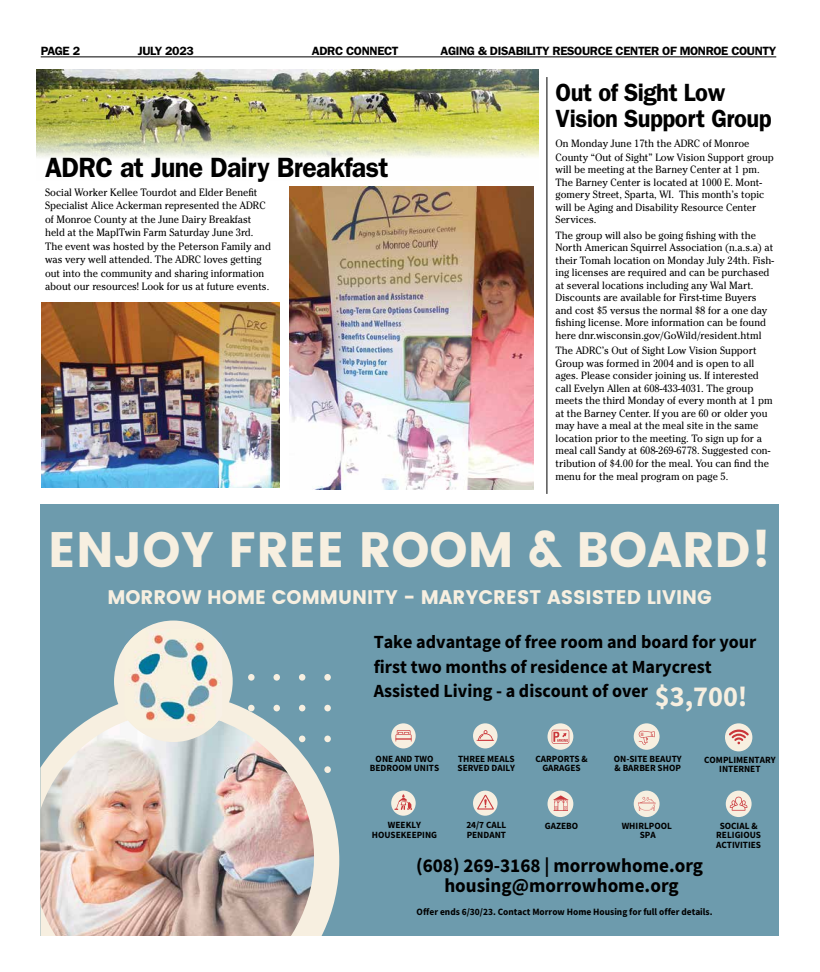
<style>
.page{position:relative;width:820px;height:972px;background:#fff}
.page>*{position:absolute;margin:0;border:0;box-sizing:border-box;transform-origin:0 0}
.t1{font:49.7px "Poppins";color:#f7efe0}
.t2{font:700 29px "Source Sans Pro";color:#f7efe0}
.t3{font:600 28px "ITC Franklin Gothic Std";letter-spacing:-.02em;color:#000;scale:.95 1}
.t4{font:600 25px/26px "ITC Franklin Gothic Std";letter-spacing:-.02em;color:#000;scale:.95 1}
.t5{font:19.7px "Poppins";color:#f7efe0}
.t6{font:700 19.6px/19.9px "Source Sans Pro";color:#000;text-align:center}
.t7{font:700 18.6px/24.6px "Source Sans Pro";color:#000}
.t8{font:600 12px "ITC Franklin Gothic Std";letter-spacing:-.03em;color:#000}
.t9{font:10.6px/13.5px "Cheltenham Std";color:#000;scale:.94 1}
.t10{font:10.5px/12.5px "Cheltenham Std";color:#000;scale:.95 1}
.t11{font:700 9.7px "Source Sans Pro";color:#000}
.t12{font:700 9.5px/9.5px "Source Sans Pro";color:#000;text-align:center}
</style>
<div class="page">
<hr style="left:41px;top:56px;width:735px;height:1px;background:#000">
<div style="left:40px;top:504px;width:738px;height:432px;background:#6d9bad"></div>
<svg style="left:99px;top:703px;width:240px;height:233px;fill:#f7efe0"></svg>
<svg style="left:248px;top:674px;width:83px;height:99px"></svg>
<img style="left:40px;top:713px;width:274px;height:223px">
<svg style="left:114px;top:621px;width:119px;height:121px"></svg>
<img style="left:124px;top:629px;width:98px;height:100px">
<svg style="left:391px;top:723px;width:24px;height:25px"></svg>
<svg style="left:473px;top:723px;width:24px;height:25px"></svg>
<svg style="left:391px;top:791px;width:24px;height:25px"></svg>
<svg style="left:473px;top:791px;width:24px;height:25px"></svg>
<svg style="left:547px;top:723px;width:26px;height:27px"></svg>
<svg style="left:633px;top:723px;width:26px;height:27px"></svg>
<svg style="left:633px;top:791px;width:26px;height:26px"></svg>
<svg style="left:547px;top:791px;width:26px;height:26px"></svg>
<svg style="left:725px;top:723px;width:27px;height:28px"></svg>
<svg style="left:725px;top:791px;width:26px;height:26px"></svg>
<img style="left:42px;top:303px;width:237px;height:185px">
<img style="left:289px;top:186px;width:244px;height:303px">
<hr style="left:546px;top:77px;width:1px;height:417px;background:#000">
<img style="left:36px;top:70px;width:503px;height:88px">
<p class="t8" style="left:41px;top:44px;width:41px">PAGE 2</p>
<p class="t8" style="left:138px;top:44px;width:57px">JULY 2023</p>
<p class="t8" style="left:312px;top:44px;width:88px">ADRC CONNECT</p>
<p class="t8" style="left:440px;top:44px;width:337px">AGING &amp; DISABILITY RESOURCE CENTER OF MONROE COUNTY</p>
<h3 class="t3" style="left:45px;top:151px;width:363px">ADRC at June Dairy Breakfast</h3>
<p class="t9" style="left:45px;top:185px;width:242px">Social Worker Kellee Tourdot and Elder Benefit Specialist Alice Ackerman represented the ADRC of Monroe County at the June Dairy Breakfast held at the MaplTwin Farm Saturday June 3rd.<br>The event was hosted by the Peterson Family and was very well attended. The ADRC loves getting out into the community and sharing information about our resources! Look for us at future events.</p>
<h3 class="t4" style="left:555px;top:80px;width:229px">Out of Sight Low<br>Vision Support Group</h3>
<p class="t10" style="left:555px;top:137px;width:231px;line-height:13.5px">On Monday June 17th the ADRC of Monroe<br>County “Out of Sight” Low Vision Support group</p>
<p class="t10" style="left:555px;top:164px;width:221px">will be meeting at the Barney Center at 1 pm.<br>The Barney Center is located at 1000 E. Mont&shy;gomery Street, Sparta, WI. This month’s topic will be Aging and Disability Resource Center Services.</p>
<p class="t10" style="left:555px;top:229px;width:231px">The group will also be going fishing with the North American Squirrel Association (n.a.s.a) at their Tomah location on Monday July 24th. Fish&shy;ing licenses are required and can be purchased at several locations including any Wal Mart.<br>Discounts are available for First-time Buyers and cost $5 versus the normal $8 for a one day fishing license. More information can be found here dnr.wisconsin.gov/GoWild/resident.html</p>
<p class="t10" style="left:555px;top:344px;width:230px">The ADRC’s Out of Sight Low Vision Support Group was formed in 2004 and is open to all ages. Please consider joining us. If interested call Evelyn Allen at 608-433-4031. The group meets the third Monday of every month at 1 pm at the Barney Center. If you are 60 or older you may have a meal at the meal site in the same location prior to the meeting. To sign up for a meal call Sandy at 608-269-6778. Suggested con&shy;tribution of $4.00 for the meal. You can find the menu for the meal program on page 5.</p>
<h1 class="t1" style="left:48px;top:521px;width:724px">ENJOY FREE ROOM &amp; BOARD!</h1>
<h3 class="t5" style="left:107px;top:586px;width:606px">MORROW HOME COMMUNITY - MARYCREST ASSISTED LIVING</h3>
<h3 class="t7" style="left:373px;top:629px;width:384px">Take advantage of free room and board for your first two months of residence at Marycrest<br>Assisted Living - a discount of over</h3>
<h2 class="t2" style="left:654px;top:677px;width:94px">$3,700!</h2>
<p class="t12" style="left:370px;top:754px;width:71px">ONE AND TWO<br>BEDROOM UNITS</p>
<p class="t12" style="left:457px;top:754px;width:59px;text-align:left">THREE MEALS<br>SERVED DAILY</p>
<p class="t12" style="left:372px;top:820px;width:67px">WEEKLY<br>HOUSEKEEPING</p>
<p class="t12" style="left:466px;top:820px;width:42px;text-align:left">24/7 CALL<br>PENDANT</p>
<p class="t12" style="left:535px;top:754px;width:54px">CARPORTS &amp;<br>GARAGES</p>
<p class="t12" style="left:613px;top:754px;width:69px;text-align:left">ON-SITE BEAUTY &amp; BARBER SHOP</p>
<p class="t12" style="left:544px;top:821px;width:35px">GAZEBO</p>
<p class="t12" style="left:621px;top:821px;width:52px">WHIRLPOOL<br>SPA</p>
<p class="t12" style="left:704px;top:755px;width:73px">COMPLIMENTARY<br>INTERNET</p>
<p class="t12" style="left:716px;top:821px;width:46px">SOCIAL &amp;<br>RELIGIOUS<br>ACTIVITIES</p>
<h3 class="t6" style="left:416px;top:855px;width:288px">(608) 269-3168 | morrowhome.org housing@morrowhome.org</h3>
<p class="t11" style="left:416px;top:905px;width:297px">Offer ends 6/30/23. Contact Morrow Home Housing for full offer details.</p>
</div>
